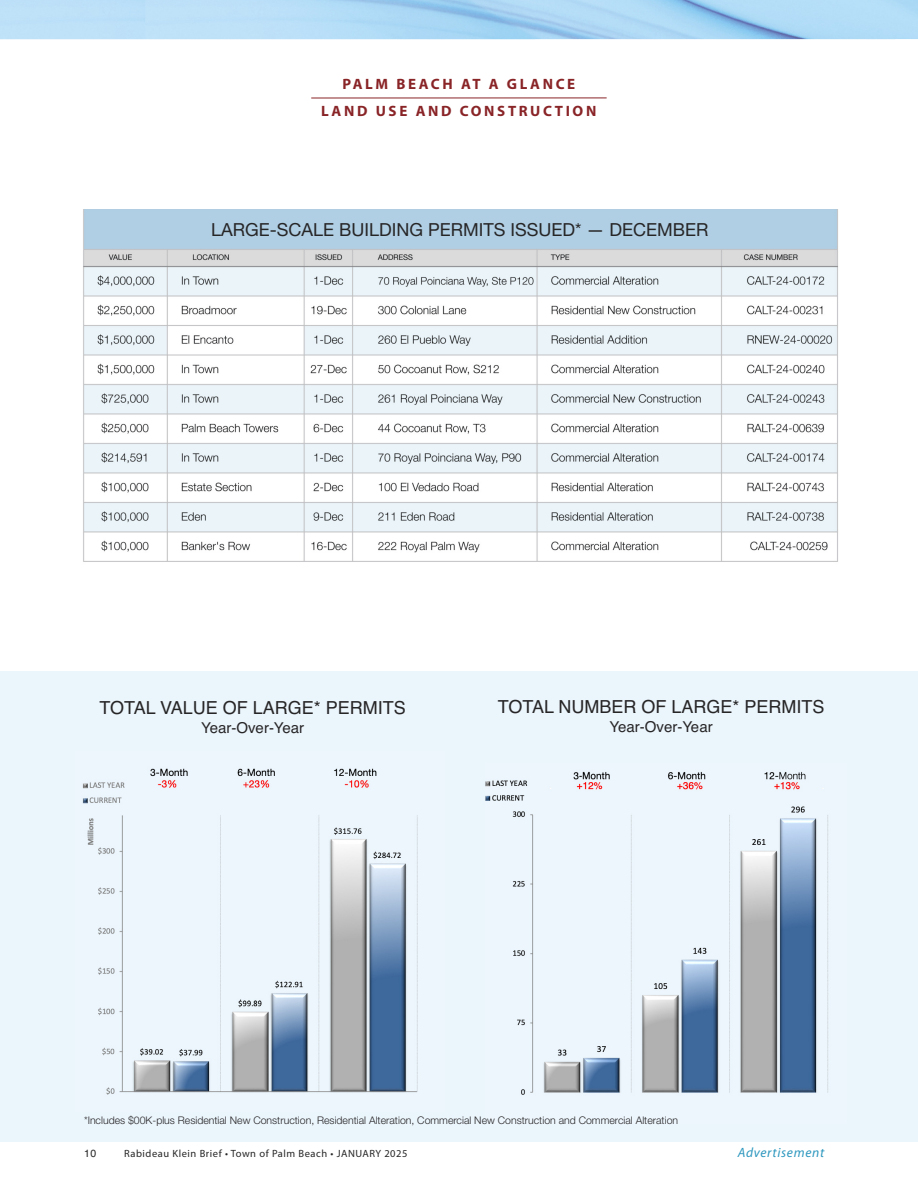
<style>
.page{position:relative;width:918px;height:1188px;background:#fff}
.page>*{position:absolute;margin:0;border:0;box-sizing:border-box;transform-origin:0 0}
.t1{font:18px "Helvetica";color:#272627}
.t2{font:18px "Helvetica Neue";color:#272627}
.t3{font:16.5px "Helvetica";color:#272627}
.t4{font:700 15px/27px "Myriad Pro";letter-spacing:.175em;color:#892427;text-align:center}
.t5{font:15px "Helvetica";color:#272627}
.t6{font:italic 13.5px "Myriad Pro";letter-spacing:.05em;color:#2d97be}
.t7{font:300 10.5px "Helvetica Neue";color:#272627}
.t8{font:10.5px "Myriad Pro";letter-spacing:.05em;color:#272627}
.t9{font:10.5px "Helvetica";color:#272627}
</style>
<div class="page">
<img style="left:0;top:0;width:918px;height:39px">
<hr style="left:311px;top:98px;width:296px;height:1px;background:#892427">
<div style="left:0;top:671px;width:918px;height:471px;background:#ebf5fc"></div>
<img style="left:83px;top:210px;width:755px;height:352px">
<img style="left:82px;top:768px;width:336px;height:327px">
<img style="left:486px;top:771px;width:342px;height:324px">
<h3 class="t4" style="left:321px;top:71px;width:277px">PALM BEACH AT A GLANCE<br>LAND USE AND CONSTRUCTION</h3>
<h1 class="t2" style="left:211px;top:214px;width:499px">LARGE-SCALE BUILDING PERMITS ISSUED* — DECEMBER</h1>
<h2 class="t3" style="left:95px;top:693px;width:322px">YEAR-OVER-YEAR PERMIT VALUATIONS</h2>
<h2 class="t3" style="left:507px;top:691px;width:308px">YEAR-OVER-YEAR PERMIT PROJECTS</h2>
<h1 class="t1" style="left:498px;top:696px;width:328px">TOTAL NUMBER OF LARGE* PERMITS</h1>
<h3 class="t5" style="left:610px;top:718px;width:105px">Year-Over-Year</h3>
<h1 class="t1" style="left:100px;top:697px;width:308px">TOTAL VALUE OF LARGE* PERMITS</h1>
<h3 class="t5" style="left:201px;top:719px;width:105px">Year-Over-Year</h3>
<p class="t7" style="left:84px;top:1111px;width:596px">*Includes $00K-plus Residential New Construction, Residential Alteration, Commercial New Construction and Commercial Alteration</p>
<p class="t9" style="left:84px;top:1147px;width:14px">10</p>
<p class="t8" style="left:124px;top:1150px;width:285px">Rabideau Klein Brief • Town of Palm Beach • JANUARY 2025</p>
<p class="t6" style="left:738px;top:1148px;width:88px">Advertisement</p>
</div>
